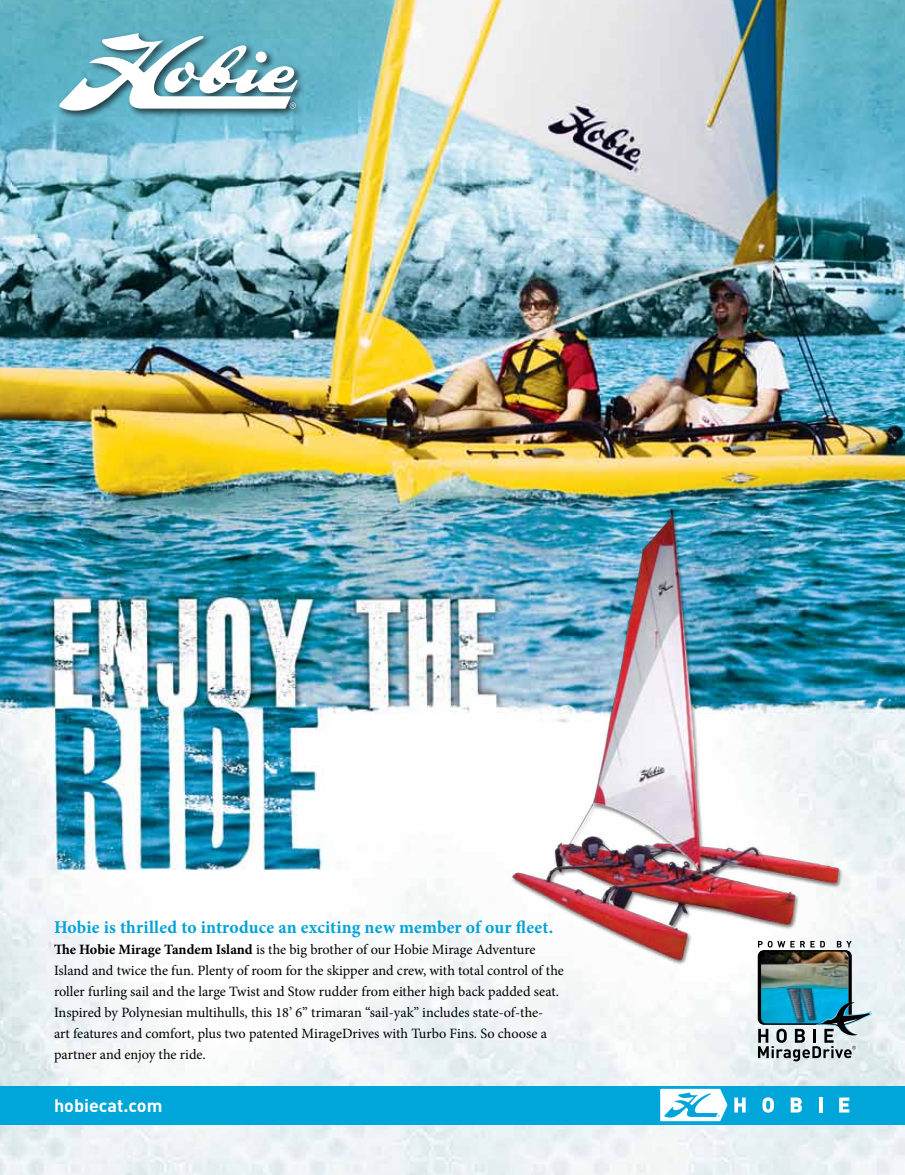
<style>
.page{position:relative;width:905px;height:1175px;background:#fff}
.page>*{position:absolute;margin:0;border:0;box-sizing:border-box;transform-origin:0 0}
.t1{font:700 18px "Minion Pro";letter-spacing:.01em;color:#00a2d8}
.t2{font:700 18px "DIN";color:#fff}
.t3{font:14.25px/21px "Minion Pro";letter-spacing:-.005em;color:#000}
.s1{font-weight:700}
</style>
<div class="page">
<img style="left:0;top:0;width:904px;height:1174px">
<div style="left:0;top:1086px;width:904px;height:38px;background:#00a5d9"></div>
<svg style="left:660px;top:1088px;width:190px;height:34px"></svg>
<img style="left:500px;top:500px;width:350px;height:469px">
<img style="left:758px;top:941px;width:114px;height:120px">
<div style="left:56px;top:30px;width:250px;height:89px;background:#000;opacity:.65"></div>
<svg style="left:59px;top:33px;width:238px;height:78px"></svg>
<p class="t1" style="left:54px;top:914px;width:500px">Hobie is thrilled to introduce an exciting new member of our fleet.</p>
<p class="t3" style="left:54px;top:938px;width:511px"><span class="s1">The Hobie Mirage Tandem Island</span> is the big brother of our Hobie Mirage Adventure Island and twice the fun. Plenty of room for the skipper and crew, with total control of the roller furling sail and the large Twist and Stow rudder from either high back padded seat.<br>Inspired by Polynesian multihulls, this 18’ 6” trimaran “sail-yak” includes state-of-the-<br>art features and comfort, plus two patented MirageDrives with Turbo Fins. So choose a partner and enjoy the ride.</p>
<p class="t2" style="left:54px;top:1094px;width:110px">hobiecat.com</p>
</div>
